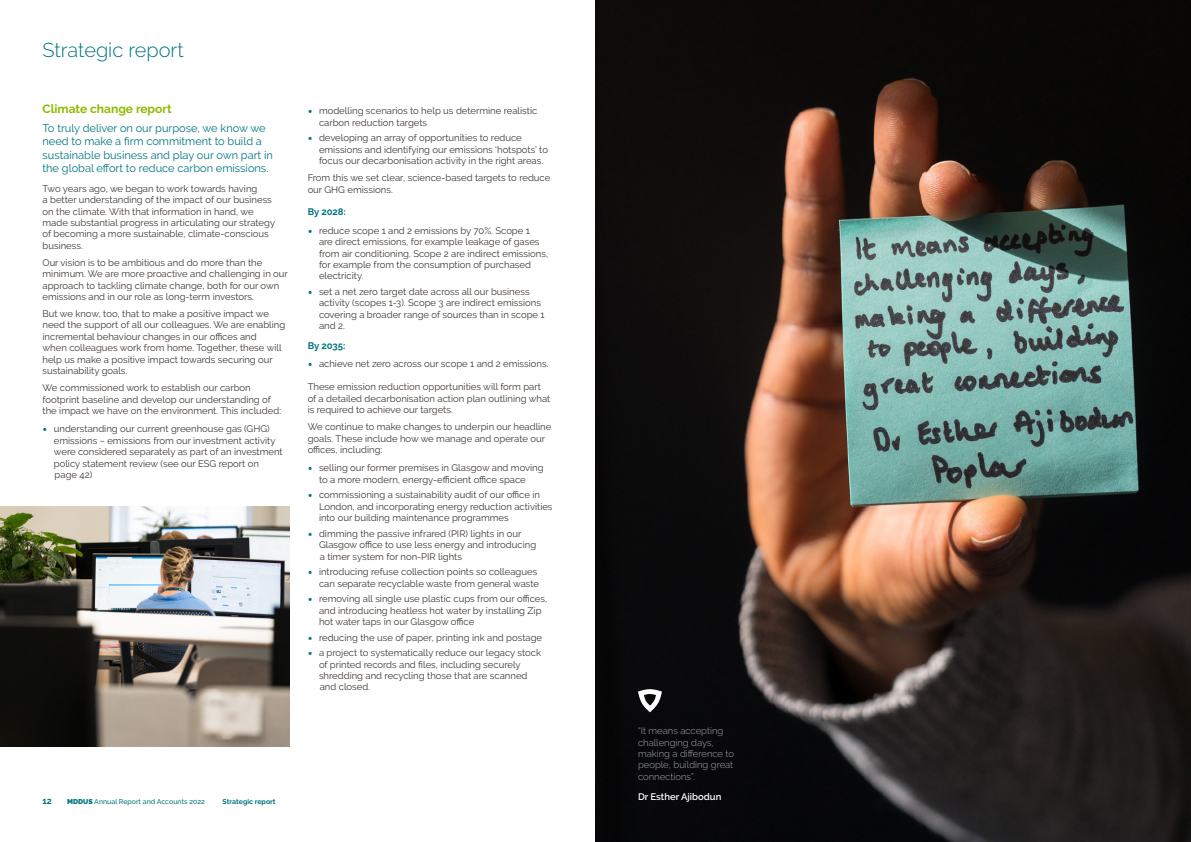
<style>
.page{position:relative;width:1191px;height:842px;background:#fff}
.page>*{position:absolute;margin:0;border:0;box-sizing:border-box;transform-origin:0 0}
.t1{font:300 20px "Raleway";color:#007580}
.t2{font:700 12px "Raleway";color:#8dbb00}
.t3{font:11px/13.2px "Raleway";color:#007580}
.t4{font:9.5px/11.4px "Raleway";color:#3e3835}
.t5{font:300 9.5px/11.4px "Raleway";color:#a8a9ad}
.t6{font:600 9.5px "Raleway";color:#fff}
.t7{font:700 9.5px "Raleway";color:#007580}
.t8{font:700 9px "Raleway";color:#007580}
.t9{font:500 7px "Raleway";color:#007580}
.t10{font:700 7px "Raleway";color:#007580}
.s1{font-weight:900;font-size:13px;color:#007580}
.s2{font-weight:900}
</style>
<div class="page">
<img style="left:0;top:507px;width:289px;height:239px">
<img style="left:595px;top:0;width:596px;height:842px">
<svg style="left:638px;top:689px;width:24px;height:23px"></svg>
<p class="t1" style="left:43px;top:38px;width:143px">Strategic report</p>
<p class="t2" style="left:43px;top:102px;width:131px">Climate change report</p>
<p class="t3" style="left:43px;top:122px;width:232px">To truly deliver on our purpose, we know we need to make a firm commitment to build a sustainable business and play our own part in the global effort to reduce carbon emissions.</p>
<p class="t4" style="left:43px;top:183px;width:216px">Two years ago, we began to work towards having</p>
<p class="t4" style="left:43px;top:194px;width:234px">a better understanding of the impact of our business on the climate. With that information in hand, we made substantial progress in articulating our strategy of becoming a more sustainable, climate-conscious business.</p>
<p class="t4" style="left:43px;top:257px;width:247px">Our vision is to be ambitious and do more than the minimum. We are more proactive and challenging in our approach to tackling climate change, both for our own emissions and in our role as long-term investors.</p>
<p class="t4" style="left:43px;top:308px;width:244px">But we know, too, that to make a positive impact we need the support of all our colleagues. We are enabling incremental behaviour changes in our offices and<br>when colleagues work from home. Together, these will help us make a positive impact towards securing our sustainability goals.</p>
<p class="t4" style="left:43px;top:382px;width:230px">We commissioned work to establish our carbon footprint baseline and develop our understanding of</p>
<p class="t4" style="left:43px;top:405px;width:240px">the impact we have on the environment. This included:</p>
<p class="t4" style="left:54px;top:423px;width:230px;text-indent:-11px"><span class="s1">•</span> understanding our current greenhouse gas (GHG) emissions − emissions from our investment activity were considered separately as part of an investment policy statement review (see our ESG report on</p>
<p class="t4" style="left:55px;top:469px;width:39px">page 42)</p>
<p class="t4" style="left:319px;top:105px;width:220px;text-indent:-11px"><span class="s1">•</span> modelling scenarios to help us determine realistic carbon reduction targets</p>
<p class="t4" style="left:319px;top:132px;width:230px;text-indent:-11px"><span class="s1">•</span> developing an array of opportunities to reduce emissions and identifying our emissions ‘hotspots’ to focus our decarbonisation activity in the right areas.</p>
<p class="t4" style="left:308px;top:172px;width:244px">From this we set clear, science-based targets to reduce our GHG emissions.</p>
<p class="t7" style="left:308px;top:207px;width:40px">By 2028:</p>
<p class="t4" style="left:319px;top:225px;width:231px;text-indent:-11px"><span class="s1">•</span> reduce scope 1 and 2 emissions by 70%. Scope 1<br>are direct emissions, for example leakage of gases from air conditioning. Scope 2 are indirect emissions, for example from the consumption of purchased electricity.</p>
<p class="t4" style="left:319px;top:286px;width:227px;text-indent:-11px"><span class="s1">•</span> set a net zero target date across all our business activity (scopes 1-3). Scope 3 are indirect emissions covering a broader range of sources than in scope 1 and 2.</p>
<p class="t7" style="left:308px;top:340px;width:39px">By 2035:</p>
<p class="t4" style="left:308px;top:358px;width:242px"><span class="s1">•</span> achieve net zero across our scope 1 and 2 emissions.</p>
<p class="t4" style="left:308px;top:381px;width:235px">These emission reduction opportunities will form part</p>
<p class="t4" style="left:308px;top:393px;width:244px">of a detailed decarbonisation action plan outlining what is required to achieve our targets.</p>
<p class="t4" style="left:308px;top:421px;width:245px">We continue to make changes to underpin our headline goals. These include how we manage and operate our offices, including:</p>
<p class="t4" style="left:319px;top:462px;width:226px;text-indent:-11px"><span class="s1">•</span> selling our former premises in Glasgow and moving to a more modern, energy-efficient office space</p>
<p class="t4" style="left:319px;top:489px;width:235px;text-indent:-11px"><span class="s1">•</span> commissioning a sustainability audit of our office in<br>London, and incorporating energy reduction activities into our building maintenance programmes</p>
<p class="t4" style="left:319px;top:528px;width:219px;text-indent:-11px"><span class="s1">•</span> dimming the passive infrared (PIR) lights in our<br>Glasgow office to use less energy and introducing</p>
<p class="t4" style="left:320px;top:550px;width:144px">a timer system for non-PIR lights</p>
<p class="t4" style="left:308px;top:566px;width:233px;text-align:right"><span class="s1">•</span> introducing refuse collection points so colleagues can separate recyclable waste from general waste</p>
<p class="t4" style="left:319px;top:593px;width:230px;text-indent:-11px"><span class="s1">•</span> removing all single use plastic cups from our offices, and introducing heatless hot water by installing Zip hot water taps in our Glasgow office</p>
<p class="t4" style="left:308px;top:631px;width:236px"><span class="s1">•</span> reducing the use of paper, printing ink and postage</p>
<p class="t4" style="left:319px;top:647px;width:224px;text-indent:-11px"><span class="s1">•</span> a project to systematically reduce our legacy stock of printed records and files, including securely shredding and recycling those that are scanned</p>
<p class="t4" style="left:320px;top:681px;width:52px">and closed.</p>
<p class="t8" style="left:43px;top:796px;width:11px">12</p>
<p class="t9" style="left:67px;top:798px;width:139px"><span class="s2">MDDUS</span> Annual Report and Accounts 2022</p>
<p class="t10" style="left:223px;top:798px;width:55px">Strategic report</p>
<p class="t5" style="left:638px;top:725px;width:98px">“It means accepting challenging days, making a difference to people, building great connections”.</p>
<p class="t6" style="left:638px;top:791px;width:85px">Dr Esther Ajibodun</p>
</div>
